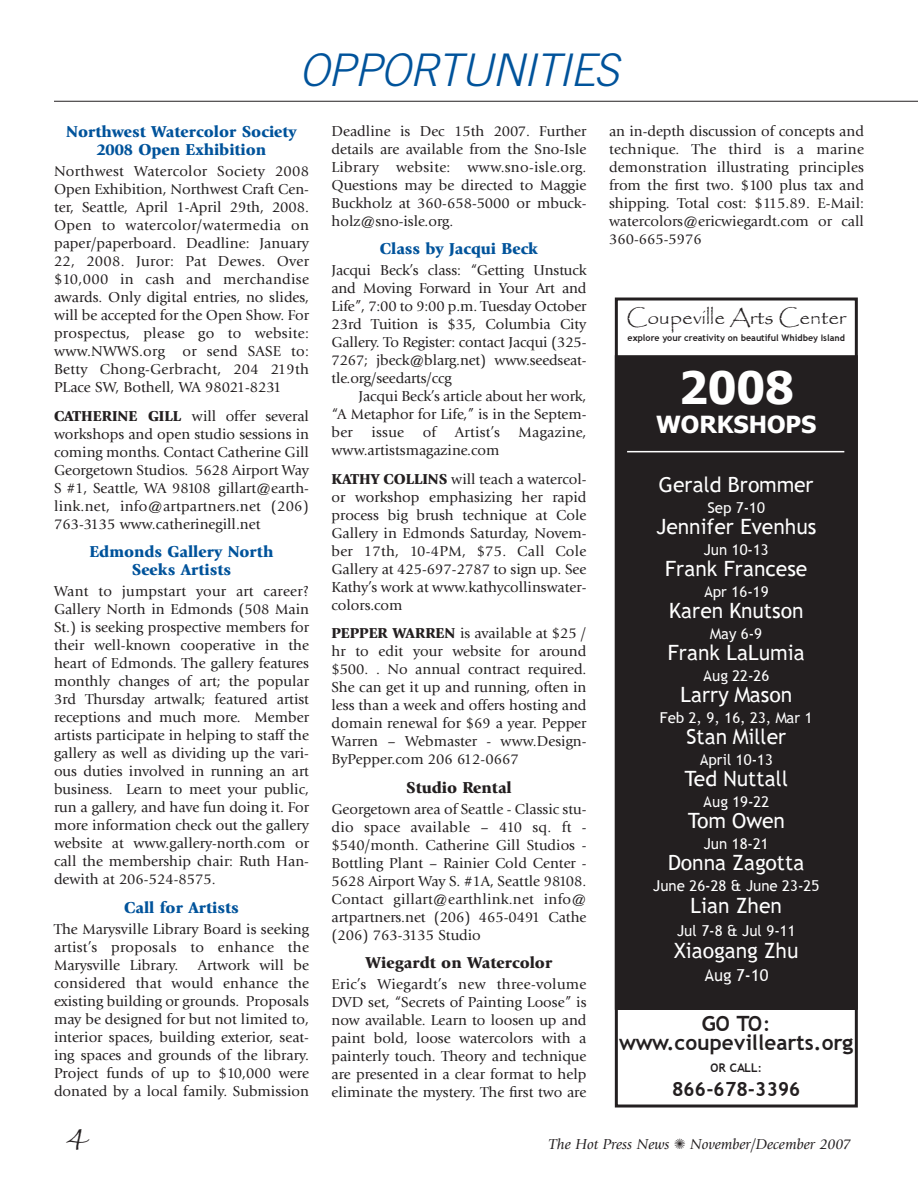
<style>
.page{position:relative;width:918px;height:1188px;background:#fff}
.page>*{position:absolute;margin:0;border:0;box-sizing:border-box;transform-origin:0 0}
.t1{font:italic 300 45px "Trade Gothic";color:#00539b}
.t2{font:45px "Tahoma Bold+T42+LDLAIR";color:#fff}
.t3{font:27px "Fine Hand Plain";color:#231f20}
.t4{font:24px "Tahoma Bold+T42+LDLAIR";color:#fff}
.t5{font:21px "Trebuchet MS+T42+RVSUWZ";color:#fff}
.t6{font:21px/19.5px "Trebuchet MS Bold+T42+EAJBQJ";color:#231f20;text-align:center}
.t7{font:21px "Papyrus Regular+T42+QJAIJN";color:#231f20}
.t8{font:19.5px "Trebuchet MS Bold+T42+EAJBQJ";color:#231f20}
.t9{font:900 16.5px/18px "Giovanni";color:#00539b;text-align:center}
.t10{font:900 16.5px "Giovanni";color:#231f20}
.t11{font:16.5px "Trebuchet MS+T42+RVSUWZ";color:#fff}
.t12{font:15px/18px "Giovanni";color:#231f20;text-align:justify}
.t13{font:15px "Trebuchet MS+T42+RVSUWZ";color:#fff}
.t14{font:italic 15px "Giovanni";color:#231f20}
.t15{font:12px "Trebuchet MS Bold+T42+EAJBQJ";color:#231f20}
.t16{font:9px "Trebuchet MS Bold+T42+EAJBQJ";color:#231f20}
.s1{font-weight:900}
</style>
<div class="page">
<hr style="left:54px;top:101px;width:864px;height:1px;background:#231f20">
<div style="left:616px;top:356px;width:241px;height:653px;background:#231f20"></div>
<div style="left:615px;top:298px;width:243px;height:810px;border:3px solid #231f20"></div>
<hr style="left:627px;top:451px;width:217px;height:1px;background:#fff">
<h1 class="t1" style="left:299px;top:54px;width:330px">OPPORTUNITIES</h1>
<p class="t12" style="left:609px;top:123px;width:257px">an in-depth discussion of concepts and technique. The third is a marine demonstration illustrating principles from the first two. $100 plus tax and shipping. Total cost: $115.89. E-Mail: watercolors@ericwiegardt.com or call 360-665-5976</p>
<p class="t9" style="left:66px;top:124px;width:232px">Northwest Watercolor Society<br>2008 Open Exhibition</p>
<p class="t12" style="left:54px;top:163px;width:257px">Northwest Watercolor Society 2008<br>Open Exhibition, Northwest Craft Cen&shy;ter, Seattle, April 1-April 29th, 2008.<br>Open to watercolor/watermedia on paper/paperboard. Deadline: January 22, 2008. Juror: Pat Dewes. Over $10,000 in cash and merchandise awards. Only digital entries, no slides, will be accepted for the Open Show. For prospectus, please go to website: www.NWWS.org or send SASE to:<br>Betty Chong-Gerbracht, 204 219th PLace SW, Bothell, WA 98021-8231</p>
<p class="t12" style="left:54px;top:408px;width:257px"><span class="s1">CATHERINE GILL</span> will offer several workshops and open studio sessions in coming months. Contact Catherine Gill Georgetown Studios. 5628 Airport Way S #1, Seattle, WA 98108 gillart@earth&shy;link.net, info@artpartners.net (206)<br>763-3135 www.catherinegill.net</p>
<p class="t9" style="left:90px;top:544px;width:185px">Edmonds Gallery North<br>Seeks Artists</p>
<p class="t12" style="left:54px;top:583px;width:257px">Want to jumpstart your art career?<br>Gallery North in Edmonds (508 Main St.) is seeking prospective members for their well-known cooperative in the heart of Edmonds. The gallery features monthly changes of art; the popular 3rd Thursday artwalk; featured artist receptions and much more. Member artists participate in helping to staff the gallery as well as dividing up the vari&shy;ous duties involved in running an art business. Learn to meet your public, run a gallery, and have fun doing it. For more information check out the gallery website at www.gallery-north.com or call the membership chair: Ruth Han&shy;dewith at 206-524-8575.</p>
<p class="t9" style="left:124px;top:900px;width:116px">Call for Artists</p>
<p class="t12" style="left:54px;top:921px;width:257px">The Marysville Library Board is seeking artist’s proposals to enhance the Marysville Library.</p>
<p class="t12" style="left:332px;top:123px;width:257px">Deadline is Dec 15th 2007. Further details are available from the Sno-Isle Library website: www.sno-isle.org.<br>Questions may be directed to Maggie Buckholz at 360-658-5000 or mbuck&shy;holz@sno-isle.org.</p>
<p class="t9" style="left:380px;top:241px;width:160px">Class by Jacqui Beck</p>
<p class="t12" style="left:332px;top:263px;width:257px">Jacqui Beck’s class: “Getting Unstuck and Moving Forward in Your Art and Life”, 7:00 to 9:00 p.m. Tuesday October 23rd Tuition is $35, Columbia City Gallery. To Register: contact Jacqui (325- 7267; jbeck@blarg.net) www.seedseat&shy;tle.org/seedarts/ccg</p>
<p class="t12" style="left:332px;top:389px;width:257px;text-indent:27px">Jacqui Beck’s article about her work, “A Metaphor for Life,” is in the Septem&shy;ber issue of Artist’s Magazine, www.artistsmagazine.com</p>
<p class="t12" style="left:332px;top:471px;width:257px"><span class="s1">KATHY COLLINS</span> will teach a watercol&shy;or workshop emphasizing her rapid process big brush technique at Cole Gallery in Edmonds Saturday, Novem&shy;ber 17th, 10-4PM, $75. Call Cole Gallery at 425-697-2787 to sign up. See Kathy’s work at www.kathycollinswater&shy;colors.com</p>
<p class="t12" style="left:332px;top:626px;width:257px"><span class="s1">PEPPER WARREN</span> is available at $25 / hr to edit your website for around $500. . No annual contract required.<br>She can get it up and running, often in less than a week and offers hosting and domain renewal for $69 a year. Pepper Warren – Webmaster - www.Design-ByPepper.com 206 612-0667</p>
<p class="t10" style="left:406px;top:781px;width:107px">Studio Rental</p>
<p class="t12" style="left:332px;top:801px;width:257px">Georgetown area of Seattle - Classic stu&shy;dio space available – 410 sq. ft - $540/month. Catherine Gill Studios - Bottling Plant – Rainier Cold Center - 5628 Airport Way S. #1A, Seattle 98108.<br>Contact gillart@earthlink.net info@ artpartners.net (206) 465-0491 Cathe (206) 763-3135 Studio</p>
<p class="t10" style="left:366px;top:957px;width:188px">Wiegardt on Watercolor</p>
<p class="t12" style="left:332px;top:977px;width:257px">Eric’s Wiegardt’s new three-volume DVD set, “Secrets of Painting Loose” is now available. Learn to loosen up and paint bold, loose watercolors with a painterly touch. Theory and technique are presented in a clear format to help eliminate the mystery. The first two are</p>
<h3 class="t7" style="left:626px;top:304px;width:221px">Coupeville Arts Center</h3>
<p class="t16" style="left:628px;top:334px;width:219px">explore your creativity on beautiful Whidbey Island</p>
<h1 class="t2" style="left:679px;top:356px;width:116px">2008</h1>
<h3 class="t4" style="left:656px;top:408px;width:162px">WORKSHOPS</h3>
<h3 class="t5" style="left:659px;top:476px;width:156px">Gerald Brommer</h3>
<p class="t13" style="left:708px;top:502px;width:59px">Sep 7-10</p>
<h3 class="t5" style="left:656px;top:518px;width:161px">Jennifer Evenhus</h3>
<p class="t13" style="left:704px;top:544px;width:66px">Jun 10-13</p>
<h3 class="t5" style="left:665px;top:560px;width:144px">Frank Francese</h3>
<p class="t13" style="left:704px;top:586px;width:66px">Apr 16-19</p>
<h3 class="t5" style="left:669px;top:602px;width:136px">Karen Knutson</h3>
<p class="t13" style="left:711px;top:628px;width:53px">May 6-9</p>
<h3 class="t5" style="left:668px;top:644px;width:138px">Frank LaLumia</h3>
<p class="t13" style="left:703px;top:670px;width:68px">Aug 22-26</p>
<h3 class="t5" style="left:680px;top:686px;width:113px">Larry Mason</h3>
<p class="t13" style="left:660px;top:712px;width:154px">Feb 2, 9, 16, 23, Mar 1</p>
<h3 class="t5" style="left:686px;top:728px;width:102px">Stan Miller</h3>
<p class="t13" style="left:700px;top:754px;width:75px">April 10-13</p>
<h3 class="t5" style="left:684px;top:770px;width:105px">Ted Nuttall</h3>
<p class="t13" style="left:703px;top:796px;width:68px">Aug 19-22</p>
<h3 class="t5" style="left:688px;top:812px;width:99px">Tom Owen</h3>
<p class="t13" style="left:704px;top:838px;width:66px">Jun 18-21</p>
<h3 class="t5" style="left:668px;top:854px;width:138px">Donna Zagotta</h3>
<p class="t13" style="left:653px;top:880px;width:167px">June 26-28 &amp; June 23-25</p>
<h3 class="t5" style="left:691px;top:898px;width:93px">Lian Zhen</h3>
<p class="t13" style="left:677px;top:925px;width:120px">Jul 7-8 &amp; Jul 9-11</p>
<h3 class="t5" style="left:674px;top:943px;width:126px">Xiaogang Zhu</h3>
<p class="t11" style="left:704px;top:969px;width:65px">Aug 7-10</p>
<p class="t12" style="left:54px;top:957px;width:257px;text-indent:144px">Artwork will be considered that would enhance the existing building or grounds. Proposals may be designed for but not limited to, interior spaces, building exterior, seat&shy;ing spaces and grounds of the library.<br>Project funds of up to $10,000 were donated by a local family. Submission</p>
<h3 class="t6" style="left:620px;top:1015px;width:235px">GO TO: www.coupevillearts.org</h3>
<p class="t15" style="left:710px;top:1063px;width:53px">OR CALL:</p>
<h3 class="t8" style="left:672px;top:1081px;width:130px">866-678-3396</h3>
<h2 class="t3" style="left:66px;top:1124px;width:25px">4</h2>
<p class="t14" style="left:549px;top:1138px;width:304px">The Hot Press News ✺ November/December 2007</p>
</div>
